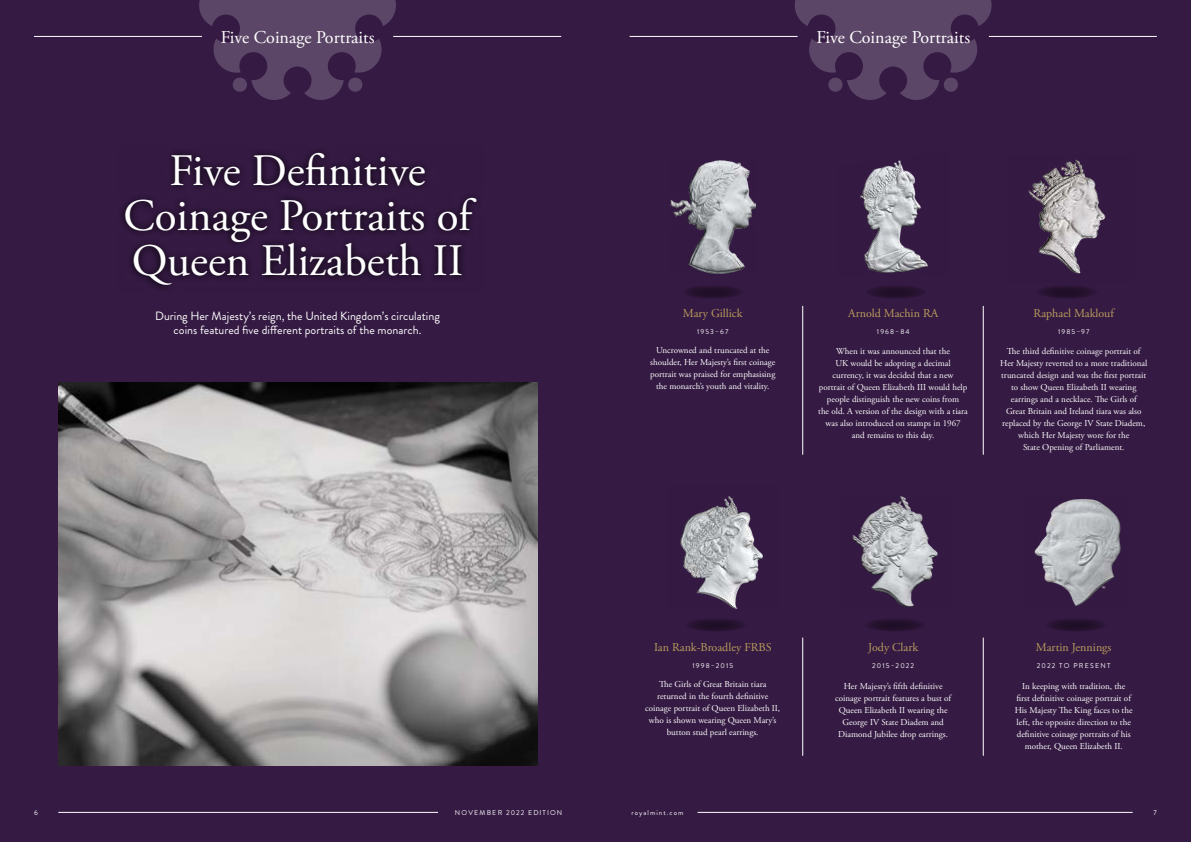
<style>
.page{position:relative;width:1191px;height:842px;background:#fff}
.page>*{position:absolute;margin:0;border:0;box-sizing:border-box;transform-origin:0 0}
.t1{font:45px/45px "Adobe Garamond Pro";color:#fff;text-align:center}
.t2{font:18px "Adobe Garamond Pro";color:#fff}
.t3{font:12px/14px "Brandon Grotesque";color:#fff;text-align:center}
.t4{font:12px "Adobe Garamond Pro";color:#b99d5d}
.t5{font:9px/12px "Adobe Garamond Pro";color:#fff;text-align:center}
.t6{font:7px "Brandon Grotesque";letter-spacing:.16em;color:#fff}
.t7{font:7px "Brandon Grotesque";letter-spacing:.18em;color:#fff}
</style>
<div class="page">
<div style="left:616px;top:0;width:575px;height:842px;background:#351a43"></div>
<div style="left:0;top:0;width:616px;height:842px;background:#351a43"></div>
<svg style="left:196px;top:0;width:203px;height:100px"></svg>
<svg style="left:792px;top:0;width:202px;height:101px;background:#4c3458"></svg>
<hr style="left:34px;top:36px;width:168px;height:1px;background:#fff">
<hr style="left:629px;top:36px;width:168px;height:1px;background:#fff">
<hr style="left:393px;top:36px;width:168px;height:1px;background:#fff">
<hr style="left:989px;top:36px;width:167px;height:1px;background:#fff">
<hr style="left:983px;top:638px;width:1px;height:118px;background:#fff">
<hr style="left:983px;top:306px;width:1px;height:149px;background:#fff">
<hr style="left:802px;top:638px;width:1px;height:118px;background:#fff">
<hr style="left:802px;top:306px;width:1px;height:149px;background:#fff">
<img style="left:667px;top:486px;width:111px;height:124px">
<img style="left:841px;top:496px;width:112px;height:111px">
<img style="left:1023px;top:496px;width:103px;height:111px">
<img style="left:670px;top:161px;width:85px;height:112px">
<img style="left:837px;top:150px;width:112px;height:127px">
<img style="left:1007px;top:155px;width:127px;height:127px">
<svg style="left:122px;top:151px;width:355px;height:137px"></svg>
<hr style="left:697px;top:812px;width:435px;height:1px;background:#fff">
<svg style="left:685px;top:618px;width:61px;height:13px"></svg>
<svg style="left:864px;top:618px;width:62px;height:13px"></svg>
<svg style="left:1045px;top:618px;width:61px;height:13px"></svg>
<svg style="left:682px;top:285px;width:61px;height:13px"></svg>
<svg style="left:865px;top:285px;width:61px;height:13px"></svg>
<svg style="left:1036px;top:285px;width:62px;height:13px"></svg>
<img style="left:58px;top:382px;width:479px;height:383px">
<hr style="left:58px;top:812px;width:380px;height:1px;background:#fff">
<h2 class="t2" style="left:221px;top:26px;width:155px">Five Coinage Portraits</h2>
<h2 class="t2" style="left:816px;top:26px;width:155px">Five Coinage Portraits</h2>
<h1 class="t1" style="left:123px;top:150px;width:350px">Five Definitive<br>Coinage Portraits of<br>Queen Elizabeth II</h1>
<h3 class="t3" style="left:155px;top:309px;width:286px">During Her Majesty’s reign, the United Kingdom’s circulating coins featured five different portraits of the monarch.</h3>
<h3 class="t4" style="left:683px;top:306px;width:61px">Mary Gillick</h3>
<p class="t6" style="left:697px;top:326px;width:33px">1953–67</p>
<p class="t5" style="left:650px;top:344px;width:127px">Uncrowned and truncated at the shoulder, Her Majesty’s first coinage portrait was praised for emphasising the monarch’s youth and vitality.</p>
<h3 class="t4" style="left:848px;top:306px;width:91px">Arnold Machin RA</h3>
<p class="t6" style="left:877px;top:326px;width:34px">1968–84</p>
<p class="t5" style="left:818px;top:346px;width:151px">When it was announced that the<br>UK would be adopting a decimal<br>currency, it was decided that a new portrait of Queen Elizabeth III would help people distinguish the new coins from<br>the old. A version of the design with a tiara was also introduced on stamps in 1967 and remains to this day.</p>
<h3 class="t4" style="left:1033px;top:306px;width:82px">Raphael Maklouf</h3>
<p class="t6" style="left:1058px;top:326px;width:33px">1985–97</p>
<p class="t5" style="left:1000px;top:346px;width:149px">The third definitive coinage portrait of Her Majesty reverted to a more traditional truncated design and was the first portrait to show Queen Elizabeth II wearing earrings and a necklace. The Girls of Great Britain and Ireland tiara was also replaced by the George IV State Diadem, which Her Majesty wore for the<br>State Opening of Parliament.</p>
<h3 class="t4" style="left:654px;top:640px;width:119px">Ian Rank-Broadley FRBS</h3>
<p class="t6" style="left:692px;top:661px;width:42px">1998–2015</p>
<p class="t5" style="left:645px;top:678px;width:136px">The Girls of Great Britain tiara returned in the fourth definitive coinage portrait of Queen Elizabeth II, who is shown wearing Queen Mary’s button stud pearl earrings.</p>
<h3 class="t4" style="left:868px;top:640px;width:51px">Jody Clark</h3>
<h3 class="t4" style="left:1036px;top:640px;width:77px">Martin Jennings</h3>
<p class="t6" style="left:872px;top:661px;width:44px">2015–2022</p>
<p class="t7" style="left:1036px;top:661px;width:75px">2022 TO PRESENT</p>
<p class="t5" style="left:835px;top:680px;width:117px">Her Majesty’s fifth definitive coinage portrait features a bust of<br>Queen Elizabeth II wearing the<br>George IV State Diadem and<br>Diamond Jubilee drop earrings.</p>
<p class="t5" style="left:1015px;top:680px;width:119px">In keeping with tradition, the first definitive coinage portrait of His Majesty The King faces to the left, the opposite direction to the definitive coinage portraits of his mother, Queen Elizabeth II.</p>
<p class="t6" style="left:34px;top:807px;width:5px">6</p>
<p class="t6" style="left:455px;top:808px;width:109px">NOVEMBER 2022 EDITION</p>
<p class="t6" style="left:631px;top:808px;width:54px">royalmint.com</p>
<p class="t6" style="left:1153px;top:807px;width:5px">7</p>
</div>
